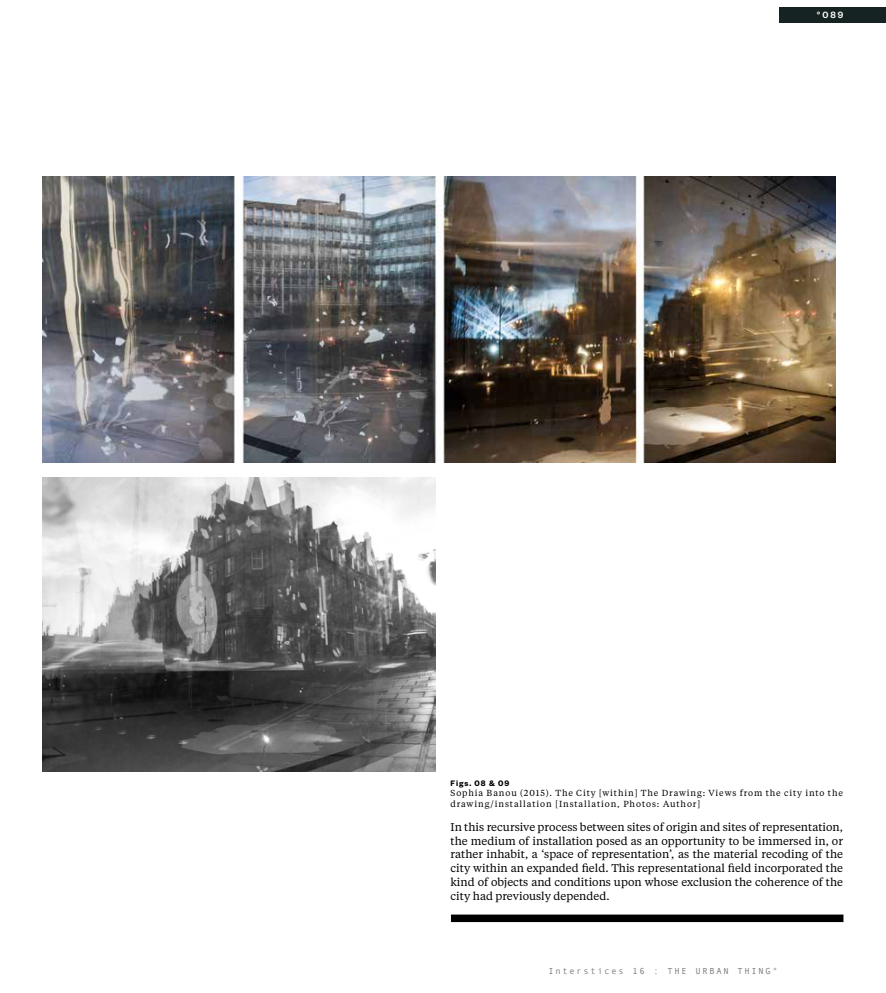
<style>
.page{position:relative;width:886px;height:993px;background:#fff}
.page>*{position:absolute;margin:0;border:0;box-sizing:border-box;transform-origin:0 0}
.t1{font:11.25px/13.8px "Tiempos Text";color:#000;text-align:justify}
.t2{font:500 10px "Founders Grotesk";color:#fff}
.t3{font:8.75px/10.5px "Tiempos Text";letter-spacing:.1em;color:#000}
.t4{font:8.75px "Andale Mono";letter-spacing:.2em;color:#7c7b7b}
.t5{font:600 8.75px "Founders Grotesk";letter-spacing:.1em;color:#000}
</style>
<div class="page">
<div style="left:780px;top:7px;width:106px;height:16px;background:#152422"></div>
<img style="left:43px;top:176px;width:793px;height:286px">
<img style="left:43px;top:477px;width:392px;height:293px">
<div style="left:451px;top:914px;width:392px;height:7px;background:#000"></div>
<p class="t2" style="left:817px;top:9px;width:28px">°089</p>
<p class="t5" style="left:450px;top:777px;width:60px">Figs. 08 &amp; 09</p>
<p class="t3" style="left:450px;top:787px;width:394px">Sophia Banou (2015). The City [within] The Drawing: Views from the city into the drawing/installation [Installation, Photos: Author]</p>
<p class="t1" style="left:450px;top:819px;width:394px">In this recursive process between sites of origin and sites of representation, the medium of installation posed as an opportunity to be immersed in, or rather inhabit, a ‘space of representation’, as the material recoding of the city within an expanded field. This representational field incorporated the kind of objects and conditions upon whose exclusion the coherence of the city had previously depended.</p>
<p class="t4" style="left:548px;top:965px;width:231px">Interstices 16 : THE URBAN THING°</p>
</div>
